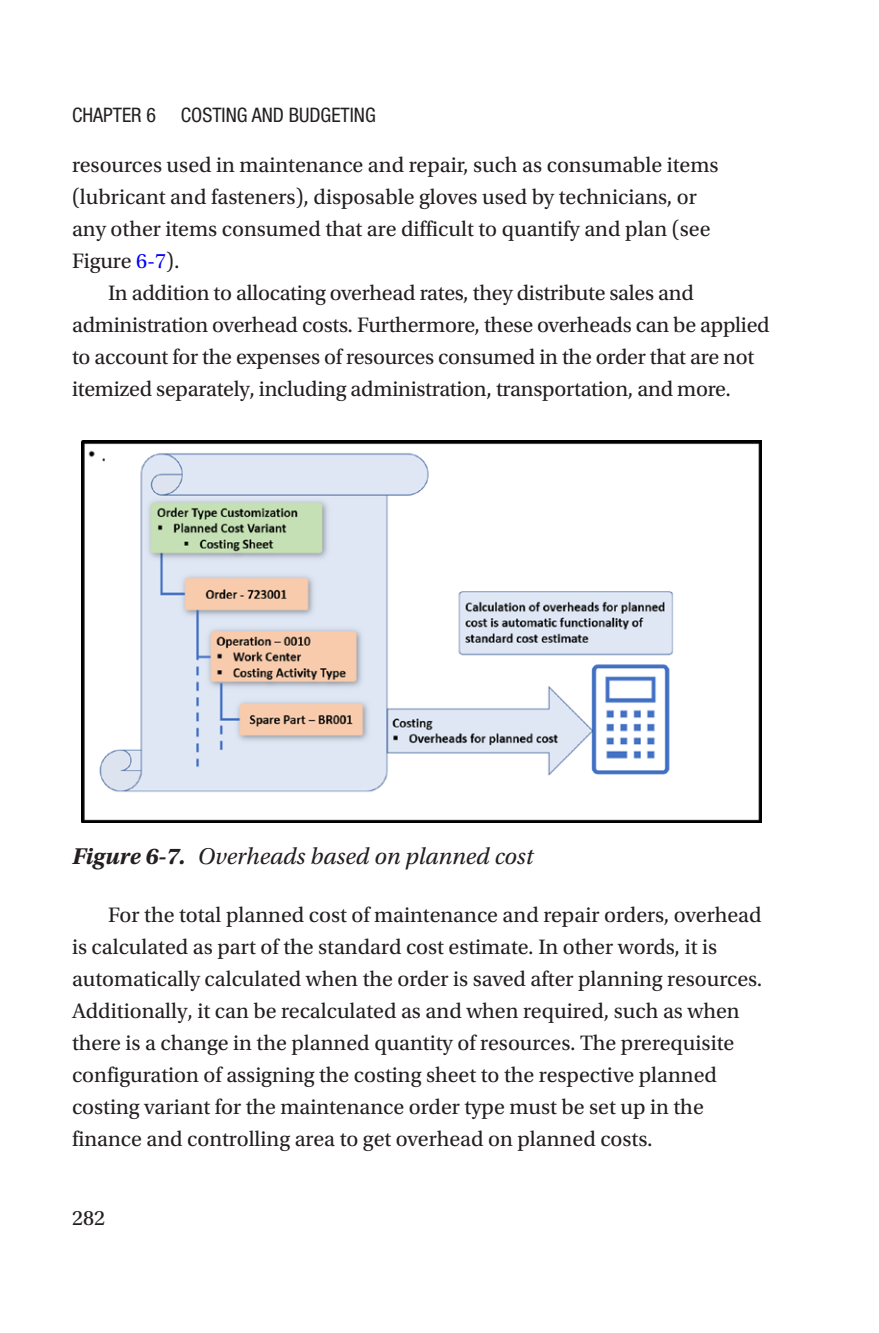
<style>
.page{position:relative;width:879px;height:1333px;background:#fff}
.page>*{position:absolute;margin:0;border:0;box-sizing:border-box;transform-origin:0 0}
.t1{font:italic 24px "Utopia Std";color:#231f20}
.Text{font:22px/32px "Utopia Std";color:#231f20}
.Text_flush{font:22px/32px "Utopia Std";color:#231f20}
.t2{font:condensed 20px "Helvetica Neue LT Std";color:#231f20}
.s1{color:#0000fa}
.s2{font-weight:700}
</style>
<div class="page">
<img style="left:81px;top:440px;width:681px;height:382px">
<p class="t2" style="left:72px;top:104px;width:305px">CHAPTER 6 COSTING AND BUDGETING</p>
<p class="Text_flush" style="left:72px;top:149px;width:648px">resources used in maintenance and repair, such as consumable items (lubricant and fasteners), disposable gloves used by technicians, or any other items consumed that are difficult to quantify and plan (see Figure <span class="s1">6-7</span>).</p>
<p class="Text" style="left:72px;top:277px;width:699px;text-indent:36px">In addition to allocating overhead rates, they distribute sales and administration overhead costs. Furthermore, these overheads can be applied to account for the expenses of resources consumed in the order that are not itemized separately, including administration, transportation, and more.</p>
<p class="t1" style="left:72px;top:843px;width:462px"><span class="s2">Figure 6-7.</span> Overheads based on planned cost</p>
<p class="Text" style="left:72px;top:899px;width:692px;text-indent:36px">For the total planned cost of maintenance and repair orders, overhead is calculated as part of the standard cost estimate. In other words, it is automatically calculated when the order is saved after planning resources.<br>Additionally, it can be recalculated as and when required, such as when there is a change in the planned quantity of resources. The prerequisite configuration of assigning the costing sheet to the respective planned costing variant for the maintenance order type must be set up in the finance and controlling area to get overhead on planned costs.</p>
<p class="Text" style="left:72px;top:1202px;width:34px">282</p>
</div>
